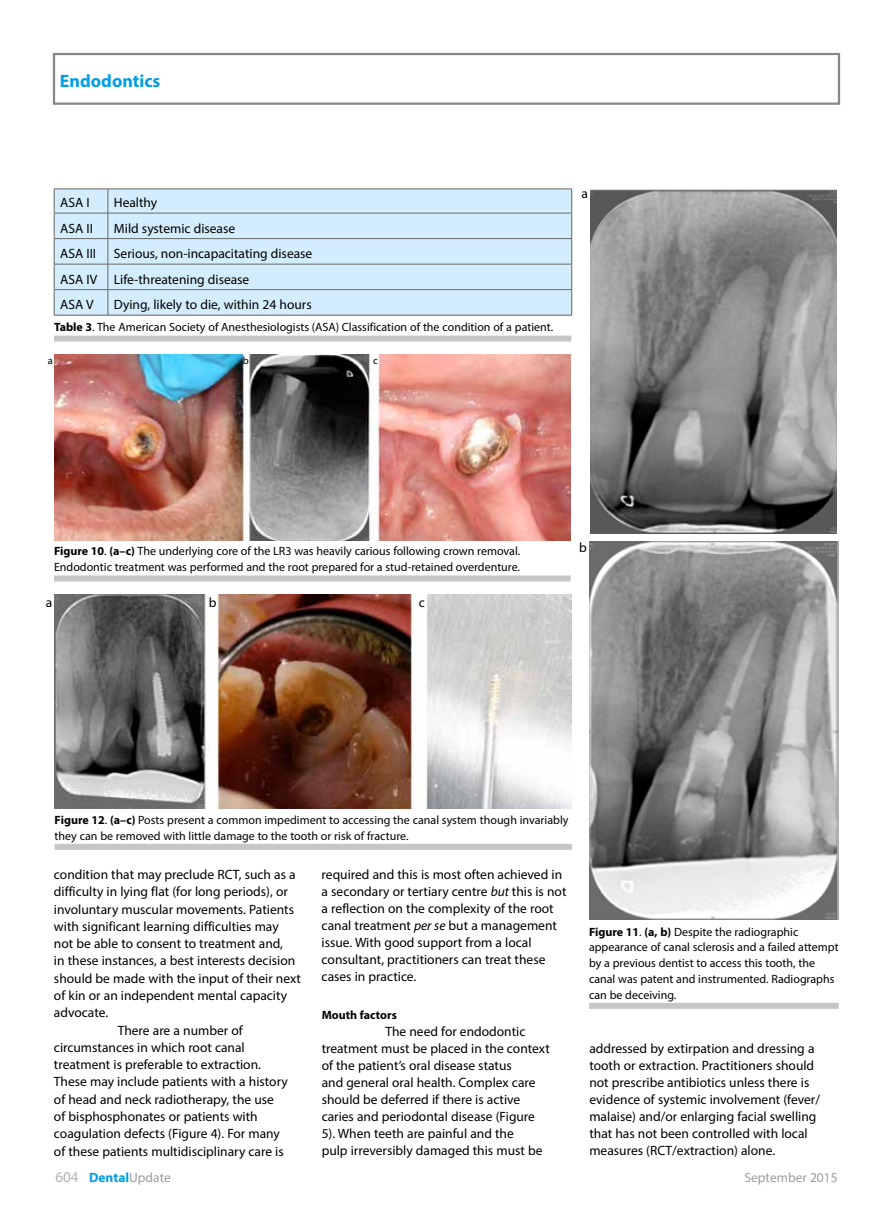
<style>
.page{position:relative;width:893px;height:1212px;background:#fff}
.page>*{position:absolute;margin:0;border:0;box-sizing:border-box;transform-origin:0 0}
.t1{font:700 18px "Myriad Pro";color:#009fe3}
.t2{font:13.5px/17px "Myriad Pro";color:#000}
.t3{font:700 13.5px "Myriad Pro";color:#009fe3}
.t4{font:13.5px "Myriad Pro";color:#9d9d9c}
.t5{font:12px/15.8px "Myriad Pro";color:#000}
.t6{font:700 12px "Myriad Pro";color:#000}
.t7{font:10.5px "Myriad Pro";color:#000}
.s1{font-weight:700}
.s2{font-style:italic}
.s3{font-weight:400;font-size:15px;color:#b3b2b2}
.s4{font-weight:400;color:#9d9d9c}
</style>
<div class="page">
<div style="left:53px;top:53px;width:787px;height:52px;border:2px solid #878787"></div>
<img style="left:54px;top:354px;width:516px;height:187px">
<div style="left:54px;top:575px;width:517px;height:6px;background:#c6c6c6"></div>
<div style="left:589px;top:1003px;width:250px;height:6px;background:#c6c6c6"></div>
<img style="left:589px;top:541px;width:249px;height:379px">
<div style="left:54px;top:189px;width:518px;height:126px;background:#d4edfc"></div>
<hr style="left:54px;top:189px;width:54px;height:1px;background:#666">
<hr style="left:108px;top:189px;width:464px;height:1px;background:#666">
<hr style="left:54px;top:213px;width:54px;height:1px;background:#666">
<hr style="left:108px;top:213px;width:464px;height:1px;background:#666">
<hr style="left:54px;top:238px;width:54px;height:1px;background:#666">
<hr style="left:108px;top:238px;width:464px;height:1px;background:#666">
<hr style="left:54px;top:264px;width:54px;height:1px;background:#666">
<hr style="left:108px;top:264px;width:464px;height:1px;background:#666">
<hr style="left:54px;top:289px;width:54px;height:1px;background:#666">
<svg style="left:54px;top:189px;width:1px;height:126px"></svg>
<hr style="left:108px;top:289px;width:464px;height:1px;background:#666">
<svg style="left:108px;top:189px;width:1px;height:126px"></svg>
<svg style="left:571px;top:189px;width:1px;height:126px"></svg>
<hr style="left:54px;top:315px;width:54px;height:1px;background:#666">
<hr style="left:108px;top:315px;width:464px;height:1px;background:#666">
<div style="left:54px;top:336px;width:517px;height:6px;background:#c6c6c6"></div>
<img style="left:54px;top:594px;width:517px;height:215px">
<div style="left:55px;top:844px;width:517px;height:6px;background:#c6c6c6"></div>
<img style="left:590px;top:190px;width:246px;height:344px">
<h1 class="t1" style="left:60px;top:69px;width:102px">Endodontics</h1>
<p class="t2" style="left:60px;top:194px;width:31px">ASA I</p>
<p class="t2" style="left:114px;top:194px;width:45px">Healthy</p>
<p class="t2" style="left:60px;top:219px;width:34px">ASA II</p>
<p class="t2" style="left:114px;top:219px;width:123px">Mild systemic disease</p>
<p class="t2" style="left:60px;top:245px;width:38px">ASA III</p>
<p class="t2" style="left:60px;top:241px;width:254px;line-height:25.5px;text-indent:54px">Serious, non-incapacitating disease<br>ASA IV Life-threatening disease<br>ASA V</p>
<p class="t2" style="left:114px;top:296px;width:199px">Dying, likely to die, within 24 hours</p>
<p class="t5" style="left:54px;top:319px;width:501px"><span class="s1">Table 3</span>. The American Society of Anesthesiologists (ASA) Classification of the condition of a patient.</p>
<p class="t7" style="left:48px;top:354px;width:7px">a</p>
<p class="t7" style="left:243px;top:354px;width:7px">b</p>
<p class="t7" style="left:373px;top:354px;width:6px">c</p>
<p class="t2" style="left:581px;top:185px;width:8px">a</p>
<p class="t5" style="left:54px;top:543px;width:468px"><span class="s1">Figure 10</span>. <span class="s1">(a–c)</span> The underlying core of the LR3 was heavily carious following crown removal.<br>Endodontic treatment was performed and the root prepared for a stud-retained overdenture.</p>
<p class="t2" style="left:46px;top:594px;width:8px">a</p>
<p class="t2" style="left:209px;top:594px;width:9px">b</p>
<p class="t2" style="left:419px;top:594px;width:8px">c</p>
<p class="t2" style="left:579px;top:538px;width:9px">b</p>
<p class="t5" style="left:55px;top:812px;width:515px"><span class="s1">Figure 12</span>. <span class="s1">(a–c)</span> Posts present a common impediment to accessing the canal system though invariably they can be removed with little damage to the tooth or risk of fracture.</p>
<p class="t2" style="left:54px;top:866px;width:243px">condition that may preclude RCT, such as a</p>
<p class="t2" style="left:54px;top:883px;width:235px">difficulty in lying flat (for long periods), or</p>
<p class="t2" style="left:54px;top:900px;width:242px">involuntary muscular movements. Patients</p>
<p class="t2" style="left:54px;top:918px;width:226px">with significant learning difficulties may</p>
<p class="t2" style="left:54px;top:935px;width:231px">not be able to consent to treatment and,</p>
<p class="t2" style="left:54px;top:952px;width:243px">in these instances, a best interests decision</p>
<p class="t2" style="left:54px;top:969px;width:249px">should be made with the input of their next</p>
<p class="t2" style="left:54px;top:987px;width:235px">of kin or an independent mental capacity</p>
<p class="t2" style="left:54px;top:1004px;width:56px">advocate.</p>
<p class="t2" style="left:118px;top:1021px;width:126px">There are a number of</p>
<p class="t2" style="left:54px;top:1038px;width:192px">circumstances in which root canal</p>
<p class="t2" style="left:54px;top:1056px;width:209px">treatment is preferable to extraction.</p>
<p class="t2" style="left:54px;top:1073px;width:235px">These may include patients with a history</p>
<p class="t2" style="left:54px;top:1090px;width:221px">of head and neck radiotherapy, the use</p>
<p class="t2" style="left:54px;top:1108px;width:205px">of bisphosphonates or patients with</p>
<p class="t2" style="left:54px;top:1125px;width:227px">coagulation defects (Figure 4). For many</p>
<p class="t2" style="left:54px;top:1142px;width:231px">of these patients multidisciplinary care is</p>
<p class="t2" style="left:322px;top:866px;width:246px">required and this is most often achieved in a secondary or tertiary centre <span class="s2">but</span> this is not a reflection on the complexity of the root canal treatment <span class="s2">per se</span> but a management issue. With good support from a local consultant, practitioners can treat these cases in practice.</p>
<p class="t6" style="left:322px;top:1007px;width:77px">Mouth factors</p>
<p class="t2" style="left:322px;top:1023px;width:230px;text-indent:64px">The need for endodontic treatment must be placed in the context of the patient’s oral disease status<br>and general oral health. Complex care should be deferred if there is active caries and periodontal disease (Figure 5). When teeth are painful and the<br>pulp irreversibly damaged this must be</p>
<p class="t5" style="left:589px;top:923px;width:251px"><span class="s1">Figure 11</span>. <span class="s1">(a, b)</span> Despite the radiographic appearance of canal sclerosis and a failed attempt by a previous dentist to access this tooth, the canal was patent and instrumented. Radiographs can be deceiving.</p>
<p class="t2" style="left:589px;top:1040px;width:232px">addressed by extirpation and dressing a tooth or extraction. Practitioners should not prescribe antibiotics unless there is evidence of systemic involvement (fever/ malaise) and/or enlarging facial swelling that has not been controlled with local measures (RCT/extraction) alone.</p>
<p class="t3" style="left:56px;top:1168px;width:117px"><span class="s3">604</span> Dental<span class="s4">Update</span></p>
<p class="t4" style="left:744px;top:1168px;width:95px">September 2015</p>
</div>
